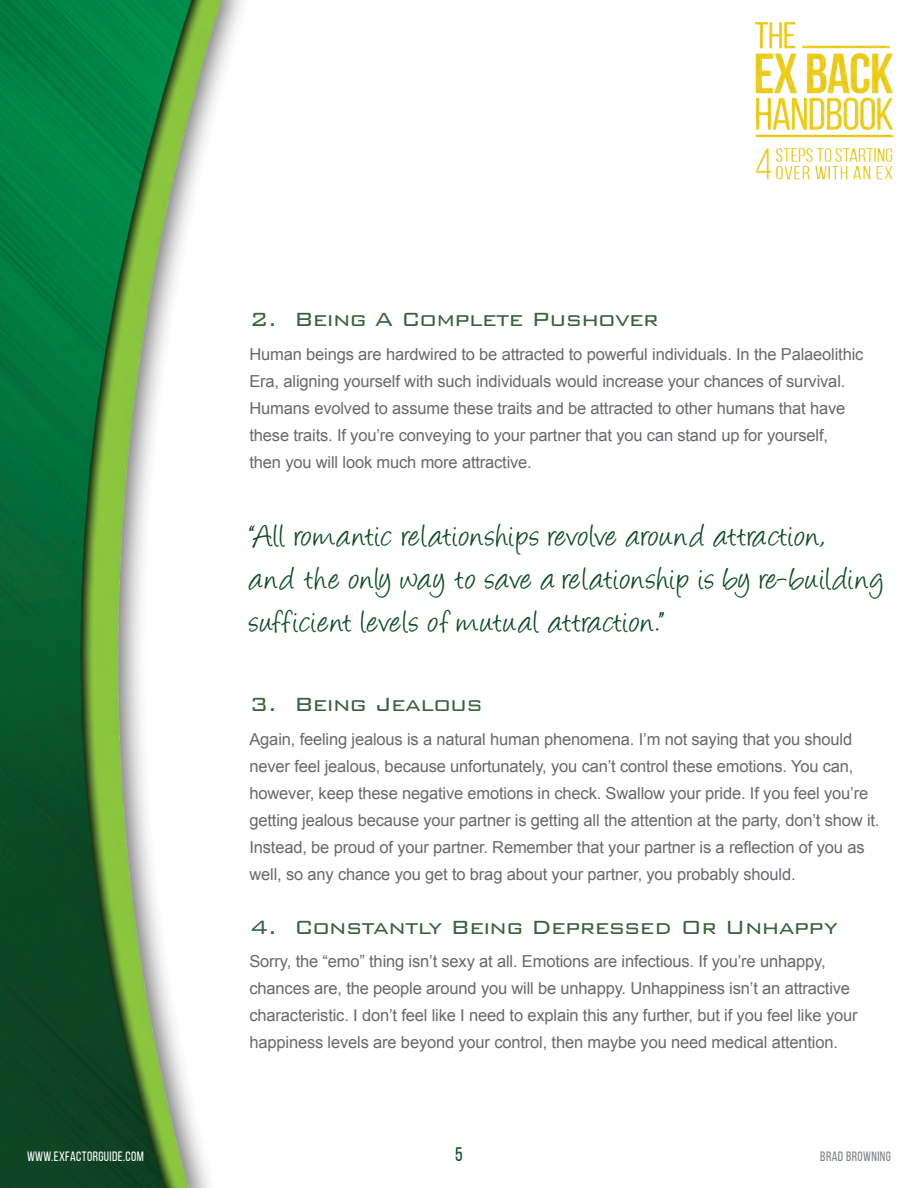
<style>
.page{position:relative;width:918px;height:1188px;background:#fff}
.page>*{position:absolute;margin:0;border:0;box-sizing:border-box;transform-origin:0 0}
.t1{font:36px/43.2px "Angelina";letter-spacing:.03em;color:#0b4c25}
.t2{font:300 25.5px "Bank Gothic BT";letter-spacing:-.03em;color:#39623f}
.t3{font:19.5px "Bebas Neue";color:#0b4c25}
.t4{font:16.5px/27px "Arial";letter-spacing:-.01em;color:#69696c}
.t5{font:13.5px "Bebas Neue";letter-spacing:.03em;color:#fff}
.t6{font:13.5px "Bebas Neue";letter-spacing:.03em;color:#808285}
</style>
<div class="page">
<img style="left:754px;top:22px;width:140px;height:158px">
<img style="left:0;top:0;width:242px;height:1188px">
<p class="t5" style="left:27px;top:1151px;width:118px">WWW.EXFACTORGUIDE.COM</p>
<h2 class="t2" style="left:249px;top:306px;width:411px">2. Being A Complete Pushover</h2>
<p class="t4" style="left:249px;top:341px;width:616px">Human beings are hardwired to be attracted to powerful individuals. In the Palaeolithic Era, aligning yourself with such individuals would increase your chances of survival.<br>Humans evolved to assume these traits and be attracted to other humans that have these traits. If you’re conveying to your partner that you can stand up for yourself, then you will look much more attractive.</p>
<h1 class="t1" style="left:249px;top:518px;width:636px">“All romantic relationships revolve around attraction,<br>and the only way to save a relationship is by re-building sufficient levels of mutual attraction.”</h1>
<h2 class="t2" style="left:249px;top:691px;width:235px">3. Being Jealous</h2>
<p class="t4" style="left:249px;top:725px;width:632px">Again, feeling jealous is a natural human phenomena. I’m not saying that you should never feel jealous, because unfortunately, you can’t control these emotions. You can, however, keep these negative emotions in check. Swallow your pride. If you feel you’re getting jealous because your partner is getting all the attention at the party, don’t show it.<br>Instead, be proud of your partner. Remember that your partner is a reflection of you as well, so any chance you get to brag about your partner, you probably should.</p>
<h2 class="t2" style="left:249px;top:914px;width:590px">4. Constantly Being Depressed Or Unhappy</h2>
<p class="t4" style="left:249px;top:948px;width:610px">Sorry, the “emo” thing isn’t sexy at all. Emotions are infectious. If you’re unhappy, chances are, the people around you will be unhappy. Unhappiness isn’t an attractive characteristic. I don’t feel like I need to explain this any further, but if you feel like your happiness levels are beyond your control, then maybe you need medical attention.</p>
<p class="t3" style="left:455px;top:1147px;width:9px">5</p>
<p class="t6" style="left:820px;top:1151px;width:72px">BRAD BROWNING</p>
</div>
